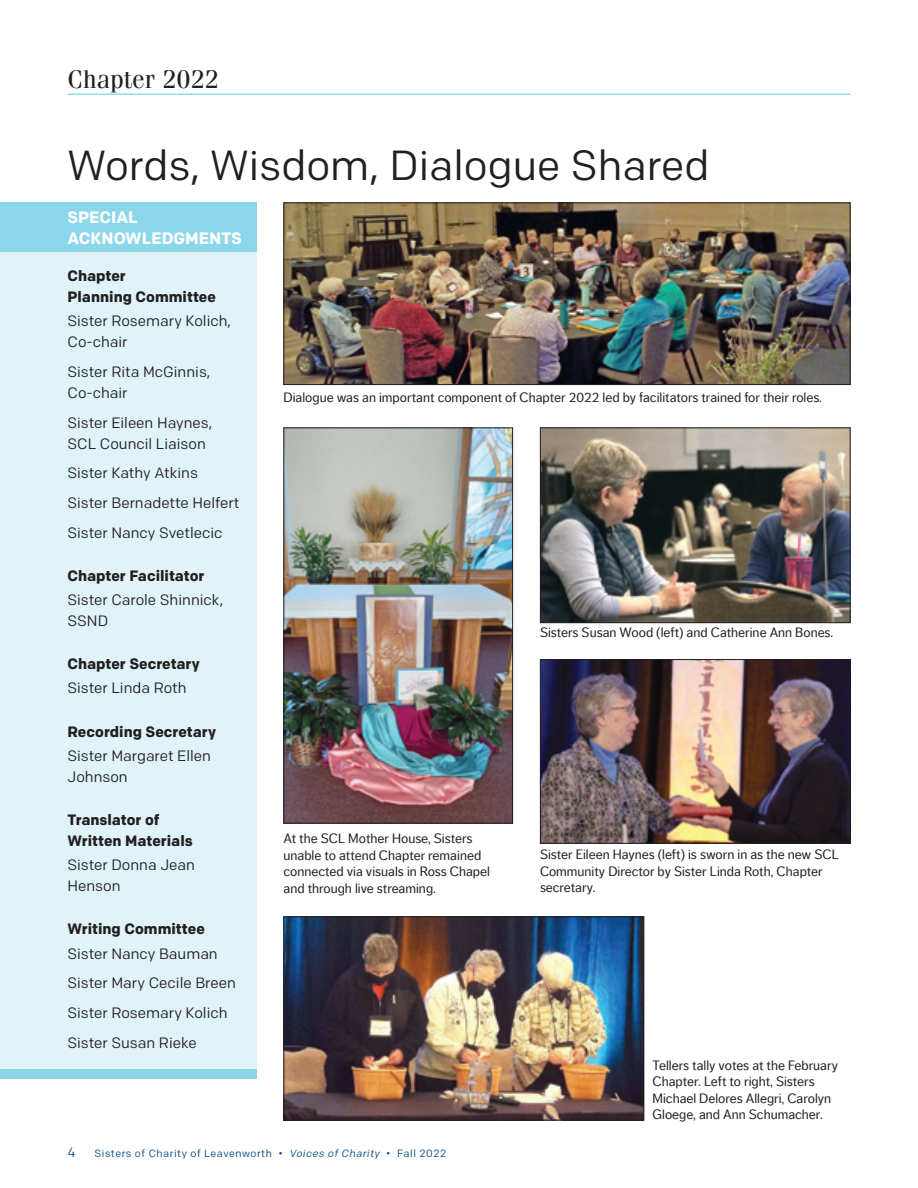
<style>
.page{position:relative;width:918px;height:1188px;background:#fff}
.page>*{position:absolute;margin:0;border:0;box-sizing:border-box;transform-origin:0 0}
.t1{font:42px "Colfax";color:#231f20}
.t2{font:25.5px "Fenice";color:#231f20}
.t3{font:700 16.5px/21px "Colfax";letter-spacing:.11em;color:#fff}
.t4{font:15px/21px "Colfax";color:#231f20}
.t5{font:700 15px/21px "Colfax";color:#231f20}
.t6{font:13.5px/16.5px "Dagny Offc";color:#231f20}
.t7{font:13.5px "Colfax";color:#00467e}
.t8{font:10.5px "Colfax";letter-spacing:.05em;color:#00467e}
.s1{font-style:italic}
</style>
<div class="page">
<hr style="left:68px;top:94px;width:782px;height:1px;background:#5fcae3">
<div style="left:0;top:203px;width:256px;height:873px;background:#dff3f8"></div>
<div style="left:0;top:202px;width:256px;height:50px;background:#8cd6ea"></div>
<div style="left:0;top:1070px;width:256px;height:9px;background:#8cd6ea"></div>
<img style="left:286px;top:204px;width:562px;height:179px">
<div style="left:284px;top:202px;width:566px;height:183px;border:1px solid #231f20"></div>
<img style="left:286px;top:430px;width:225px;height:392px">
<div style="left:284px;top:428px;width:229px;height:396px;border:1px solid #231f20"></div>
<img style="left:542px;top:430px;width:306px;height:191px">
<div style="left:540px;top:428px;width:310px;height:195px;border:1px solid #231f20"></div>
<img style="left:542px;top:661px;width:306px;height:181px">
<div style="left:540px;top:659px;width:310px;height:185px;border:1px solid #231f20"></div>
<img style="left:286px;top:918px;width:356px;height:200px">
<div style="left:284px;top:916px;width:360px;height:204px;border:1px solid #231f20"></div>
<h2 class="t2" style="left:68px;top:64px;width:153px">Chapter 2022</h2>
<h1 class="t1" style="left:68px;top:140px;width:644px">Words, Wisdom, Dialogue Shared</h1>
<p class="t3" style="left:68px;top:206px;width:23px">Spec</p>
<p class="t3" style="left:68px;top:206px;width:165px;text-indent:44px">ial<br>Acknowledgments</p>
<p class="t5" style="left:68px;top:265px;width:150px">Chapter<br>Planning Committee</p>
<p class="t4" style="left:68px;top:311px;width:165px">Sister Rosemary Kolich,<br>Co-chair</p>
<p class="t4" style="left:68px;top:361px;width:144px">Sister Rita McGinnis,<br>Co-chair</p>
<p class="t4" style="left:68px;top:412px;width:146px">Sister Eileen Haynes,<br>SCL Council Liaison</p>
<p class="t4" style="left:68px;top:458px;width:173px;line-height:29.7px">Sister Kathy Atkins<br>Sister Bernadette Helfert<br>Sister Nancy Svetlecic</p>
<p class="t5" style="left:68px;top:565px;width:138px">Chapter Facilitator</p>
<p class="t4" style="left:68px;top:589px;width:157px">Sister Carole Shinnick,<br>SSND</p>
<p class="t5" style="left:68px;top:653px;width:134px">Chapter Secretary</p>
<p class="t4" style="left:68px;top:678px;width:121px">Sister Linda Roth</p>
<p class="t5" style="left:68px;top:721px;width:150px">Recording Secretary</p>
<p class="t4" style="left:68px;top:745px;width:145px">Sister Margaret Ellen<br>Johnson</p>
<p class="t5" style="left:68px;top:809px;width:127px">Translator of<br>Written Materials</p>
<p class="t4" style="left:68px;top:854px;width:129px">Sister Donna Jean<br>Henson</p>
<p class="t5" style="left:68px;top:918px;width:139px">Writing Committee</p>
<p class="t4" style="left:68px;top:938px;width:170px;line-height:29.7px">Sister Nancy Bauman<br>Sister Mary Cecile Breen<br>Sister Rosemary Kolich<br>Sister Susan Rieke</p>
<p class="t6" style="left:284px;top:390px;width:540px">Dialogue was an important component of Chapter 2022 led by facilitators trained for their roles.</p>
<p class="t6" style="left:540px;top:625px;width:295px">Sisters Susan Wood (left) and Catherine Ann Bones.</p>
<p class="t6" style="left:284px;top:831px;width:208px">At the SCL Mother House, Sisters unable to attend Chapter remained connected via visuals in Ross Chapel and through live streaming.</p>
<p class="t6" style="left:540px;top:847px;width:300px">Sister Eileen Haynes (left) is sworn in as the new SCL<br>Community Director by Sister Linda Roth, Chapter secretary.</p>
<p class="t6" style="left:652px;top:1057px;width:187px">Tellers tally votes at the February<br>Chapter. Left to right, Sisters<br>Michael Delores Allegri, Carolyn<br>Gloege, and Ann Schumacher.</p>
<p class="t7" style="left:68px;top:1144px;width:10px">4</p>
<p class="t8" style="left:95px;top:1147px;width:353px">Sisters of Charity of Leavenworth • <span class="s1">Voices of Charity</span> • Fall 2022</p>
</div>
